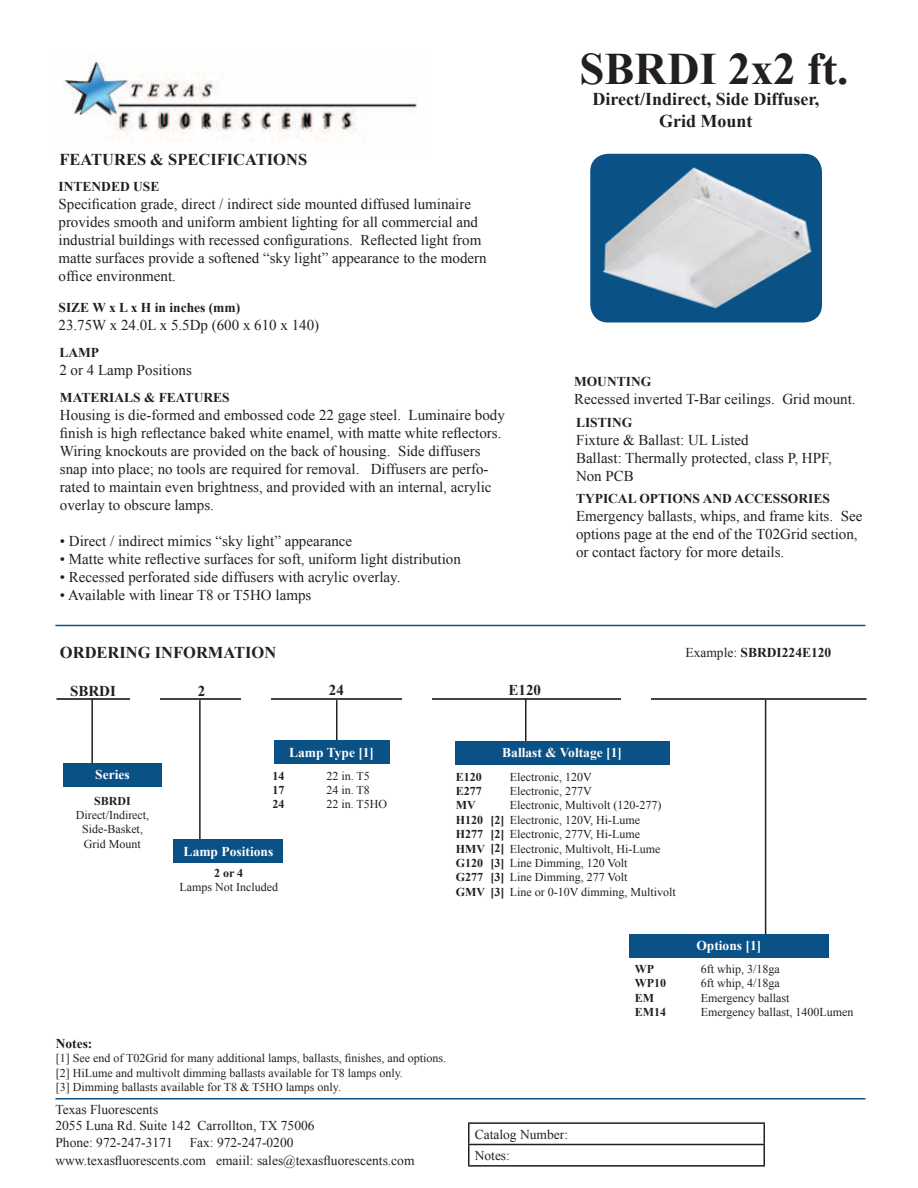
<style>
.page{position:relative;width:918px;height:1188px;background:#fff}
.page>*{position:absolute;margin:0;border:0;box-sizing:border-box;transform-origin:0 0}
.t1{font:700 45px "Times New Roman";color:#231f20}
.t2{font:700 18px/21.6px "Times New Roman";color:#231f20;text-align:center}
.t3{font:700 16.5px "Times New Roman";color:#231f20}
.t4{font:15px/18px "Times New Roman";color:#231f20}
.t5{font:700 15px "Times New Roman";color:#231f20}
.t6{font:13.5px/16.2px "Times New Roman";color:#231f20}
.t7{font:700 13.5px "Times New Roman";color:#231f20}
.t8{font:700 13.5px "Times New Roman";color:#fff}
.t9{font:12px/14.4px "Times New Roman";color:#231f20;text-align:center}
.t10{font:700 12px "Times New Roman";color:#231f20}
.s1{font-weight:400}
.s2{font-weight:700}
</style>
<div class="page">
<img style="left:63px;top:60px;width:354px;height:81px">
<hr style="left:468px;top:1122px;width:297px;height:2px;background:#231f20">
<hr style="left:468px;top:1124px;width:2px;height:20px;background:#231f20">
<hr style="left:468px;top:1144px;width:297px;height:1px;background:#231f20">
<hr style="left:468px;top:1145px;width:2px;height:20px;background:#231f20">
<svg style="left:764px;top:1124px;width:1px;height:41px"></svg>
<hr style="left:468px;top:1165px;width:297px;height:2px;background:#231f20">
<hr style="left:55px;top:625px;width:810px;height:1px;background:#0a5186">
<hr style="left:55px;top:1098px;width:810px;height:2px;background:#0a5186">
<hr style="left:199px;top:700px;width:2px;height:144px;background:#231f20">
<hr style="left:336px;top:700px;width:2px;height:41px;background:#231f20">
<hr style="left:91px;top:699px;width:2px;height:64px;background:#231f20">
<hr style="left:525px;top:699px;width:1px;height:43px;background:#231f20">
<hr style="left:765px;top:700px;width:1px;height:243px;background:#231f20">
<div style="left:590px;top:154px;width:232px;height:168px;background:#0a5186;border-radius:18px"></div>
<img style="left:590px;top:158px;width:232px;height:165px">
<hr style="left:56px;top:698px;width:810px;height:2px;background:#040503">
<div style="left:130px;top:693px;width:29px;height:20px;background:#fff"></div>
<div style="left:241px;top:690px;width:30px;height:21px;background:#fff"></div>
<div style="left:402px;top:690px;width:30px;height:21px;background:#fff"></div>
<div style="left:621px;top:686px;width:29px;height:21px;background:#fff"></div>
<div style="left:629px;top:934px;width:200px;height:23px;background:#0a5186"></div>
<div style="left:455px;top:741px;width:214px;height:23px;background:#0a5186"></div>
<div style="left:274px;top:741px;width:115px;height:23px;background:#0a5186"></div>
<div style="left:174px;top:840px;width:109px;height:23px;background:#0a5186"></div>
<div style="left:63px;top:763px;width:99px;height:23px;background:#0a5186"></div>
<p class="t3" style="left:59px;top:148px;width:249px">FEATURES &amp; SPECIFICATIONS</p>
<p class="t7" style="left:58px;top:177px;width:102px">INTENDED USE</p>
<p class="t4" style="left:58px;top:195px;width:430px">Specification grade, direct / indirect side mounted diffused luminaire provides smooth and uniform ambient lighting for all commercial and industrial buildings with recessed configurations. Reflected light from matte surfaces provide a softened “sky light” appearance to the modern office environment.</p>
<p class="t7" style="left:58px;top:299px;width:183px">SIZE W x L x H in inches (mm)</p>
<p class="t4" style="left:58px;top:316px;width:262px">23.75W x 24.0L x 5.5Dp (600 x 610 x 140)</p>
<p class="t7" style="left:59px;top:344px;width:41px">LAMP</p>
<p class="t4" style="left:59px;top:361px;width:134px">2 or 4 Lamp Positions</p>
<h1 class="t1" style="left:580px;top:38px;width:270px">SBRDI 2x2 ft.</h1>
<p class="t2" style="left:593px;top:88px;width:228px">Direct/Indirect, Side Diffuser,<br>Grid Mount</p>
<p class="t7" style="left:574px;top:372px;width:79px">MOUNTING</p>
<p class="t7" style="left:60px;top:389px;width:171px">MATERIALS &amp; FEATURES</p>
<p class="t4" style="left:574px;top:390px;width:283px">Recessed inverted T-Bar ceilings. Grid mount.</p>
<p class="t4" style="left:60px;top:406px;width:446px">Housing is die-formed and embossed code 22 gage steel. Luminaire body finish is high reflectance baked white enamel, with matte white reflectors.<br>Wiring knockouts are provided on the back of housing. Side diffusers snap into place; no tools are required for removal. Diffusers are perfo&shy;rated to maintain even brightness, and provided with an internal, acrylic overlay to obscure lamps.</p>
<p class="t4" style="left:60px;top:532px;width:294px">• Direct / indirect mimics “sky light” appearance</p>
<p class="t4" style="left:60px;top:550px;width:403px">• Matte white reflective surfaces for soft, uniform light distribution</p>
<p class="t4" style="left:60px;top:568px;width:342px">• Recessed perforated side diffusers with acrylic overlay.</p>
<p class="t4" style="left:60px;top:586px;width:253px">• Available with linear T8 or T5HO lamps</p>
<p class="t7" style="left:576px;top:413px;width:58px">LISTING</p>
<p class="t4" style="left:576px;top:431px;width:257px">Fixture &amp; Ballast: UL Listed<br>Ballast: Thermally protected, class P, HPF,<br>Non PCB</p>
<p class="t7" style="left:576px;top:489px;width:255px">TYPICAL OPTIONS AND ACCESSORIES</p>
<p class="t4" style="left:576px;top:507px;width:288px">Emergency ballasts, whips, and frame kits. See options page at the end of the T02Grid section, or contact factory for more details.</p>
<p class="t3" style="left:60px;top:641px;width:218px">ORDERING INFORMATION</p>
<p class="t7" style="left:686px;top:643px;width:147px"><span class="s1">Example:</span> SBRDI224E120</p>
<p class="t5" style="left:70px;top:680px;width:47px">SBRDI</p>
<p class="t5" style="left:198px;top:681px;width:9px">2</p>
<p class="t5" style="left:329px;top:680px;width:16px">24</p>
<p class="t5" style="left:508px;top:680px;width:34px">E120</p>
<p class="t8" style="left:95px;top:766px;width:36px">Series</p>
<p class="t10" style="left:94px;top:792px;width:38px">SBRDI</p>
<p class="t9" style="left:76px;top:808px;width:75px">Direct/Indirect,<br>Side-Basket,<br>Grid Mount</p>
<p class="t8" style="left:289px;top:743px;width:87px">Lamp Type [1]</p>
<p class="t8" style="left:502px;top:743px;width:121px">Ballast &amp; Voltage [1]</p>
<p class="t10" style="left:272px;top:767px;width:13px">14</p>
<p class="t9" style="left:326px;top:768px;width:45px">22 in. T5</p>
<p class="t10" style="left:272px;top:782px;width:13px">17</p>
<p class="t9" style="left:326px;top:783px;width:45px">24 in. T8</p>
<p class="t10" style="left:272px;top:796px;width:13px">24</p>
<p class="t9" style="left:326px;top:797px;width:62px">22 in. T5HO</p>
<p class="t8" style="left:184px;top:842px;width:91px">Lamp Positions</p>
<p class="t10" style="left:214px;top:864px;width:31px">2 or 4</p>
<p class="t9" style="left:179px;top:880px;width:100px">Lamps Not Included</p>
<p class="t10" style="left:456px;top:768px;width:28px">E120</p>
<p class="t9" style="left:510px;top:769px;width:83px">Electronic, 120V</p>
<p class="t10" style="left:456px;top:783px;width:28px">E277</p>
<p class="t9" style="left:510px;top:784px;width:83px">Electronic, 277V</p>
<p class="t10" style="left:456px;top:797px;width:21px">MV</p>
<p class="t9" style="left:510px;top:798px;width:153px">Electronic, Multivolt (120-277)</p>
<p class="t10" style="left:456px;top:812px;width:29px">H120</p>
<p class="t9" style="left:491px;top:812px;width:151px"><span class="s2">[2]</span> Electronic, 120V, Hi-Lume</p>
<p class="t10" style="left:456px;top:826px;width:29px">H277</p>
<p class="t9" style="left:491px;top:827px;width:151px"><span class="s2">[2]</span> Electronic, 277V, Hi-Lume</p>
<p class="t10" style="left:456px;top:840px;width:31px">HMV</p>
<p class="t9" style="left:491px;top:841px;width:171px"><span class="s2">[2]</span> Electronic, Multivolt, Hi-Lume</p>
<p class="t10" style="left:456px;top:855px;width:29px">G120</p>
<p class="t9" style="left:491px;top:856px;width:138px"><span class="s2">[3]</span> Line Dimming, 120 Volt</p>
<p class="t10" style="left:456px;top:869px;width:29px">G277</p>
<p class="t9" style="left:491px;top:870px;width:138px"><span class="s2">[3]</span> Line Dimming, 277 Volt</p>
<p class="t10" style="left:456px;top:884px;width:31px">GMV</p>
<p class="t9" style="left:491px;top:884px;width:187px"><span class="s2">[3]</span> Line or 0-10V dimming, Multivolt</p>
<p class="t8" style="left:696px;top:936px;width:66px">Options [1]</p>
<p class="t10" style="left:635px;top:961px;width:21px">WP</p>
<p class="t9" style="left:701px;top:962px;width:80px">6ft whip, 3/18ga</p>
<p class="t10" style="left:635px;top:975px;width:33px">WP10</p>
<p class="t9" style="left:701px;top:976px;width:80px">6ft whip, 4/18ga</p>
<p class="t10" style="left:635px;top:989px;width:21px">EM</p>
<p class="t9" style="left:701px;top:990px;width:90px">Emergency ballast</p>
<p class="t10" style="left:635px;top:1004px;width:33px">EM14</p>
<p class="t9" style="left:701px;top:1005px;width:154px">Emergency ballast, 1400Lumen</p>
<p class="t7" style="left:56px;top:1034px;width:38px">Notes:</p>
<p class="t9" style="left:56px;top:1051px;width:392px;text-align:left">[1] See end of T02Grid for many additional lamps, ballasts, finishes, and options. [2] HiLume and multivolt dimming ballasts available for T8 lamps only.<br>[3] Dimming ballasts available for T8 &amp; T5HO lamps only.</p>
<p class="t6" style="left:55px;top:1101px;width:261px">Texas Fluorescents<br>2055 Luna Rd. Suite 142 Carrollton, TX 75006<br>Phone: 972-247-3171</p>
<p class="t6" style="left:55px;top:1133px;width:361px;line-height:18px;text-indent:134px">Fax: 972-247-0200 www.texasfluorescents.com emaiil: sales@texasfluorescents.com</p>
<p class="t6" style="left:475px;top:1123px;width:95px;line-height:21.3px">Catalog Number:<br>Notes:</p>
</div>
